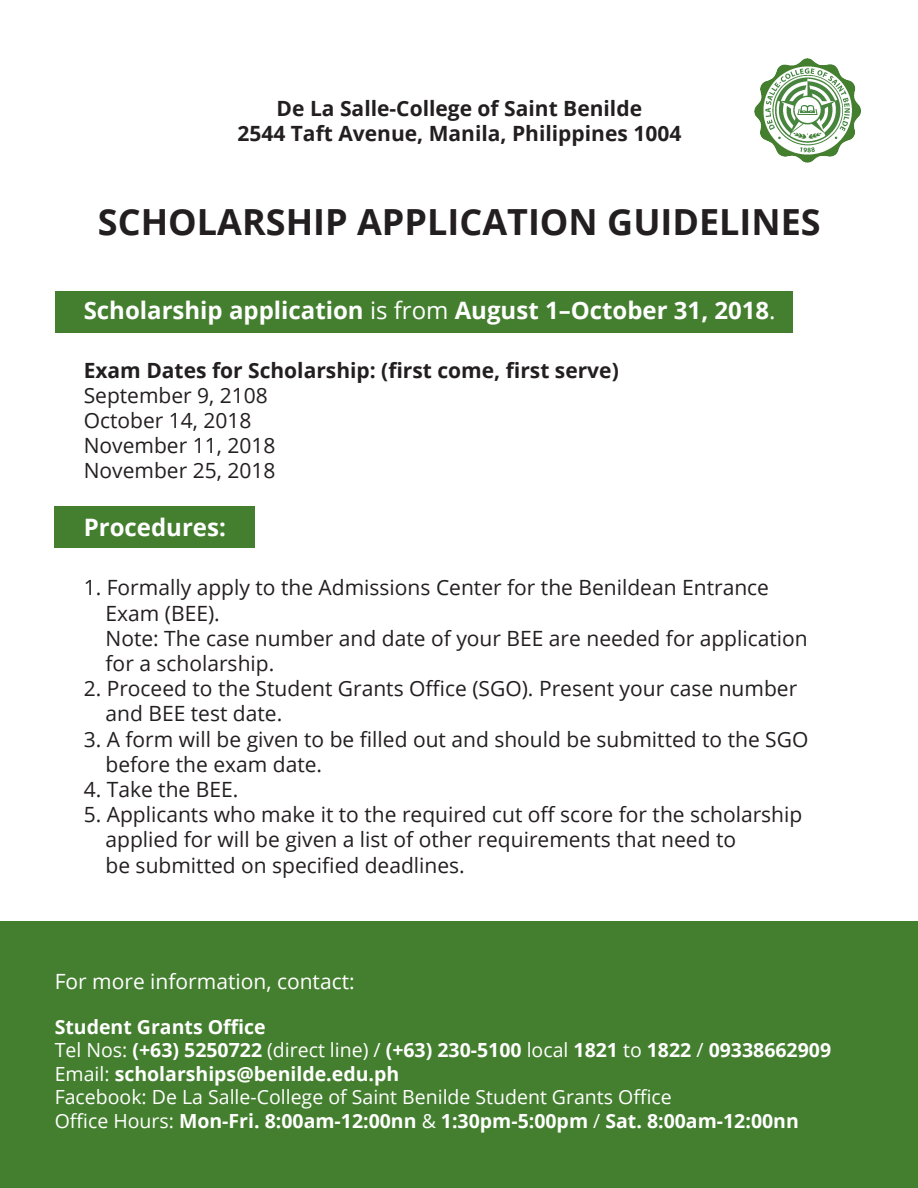
<style>
.page{position:relative;width:918px;height:1188px;background:#fff}
.page>*{position:absolute;margin:0;border:0;box-sizing:border-box;transform-origin:0 0}
.t1{font:700 36px "Open Sans";color:#231f20}
.t2{font:700 24px "Open Sans";color:#fff}
.t3{font:21px/25.2px "Open Sans";color:#231f20}
.t4{font:700 21px "Open Sans";color:#231f20}
.t5{font:21px "Open Sans";color:#fff}
.t6{font:700 19.5px "Open Sans";color:#fff}
.t7{font:19.5px "Open Sans";color:#fff}
.s1{font-weight:400}
</style>
<div class="page">
<div style="left:55px;top:507px;width:200px;height:41px;background:#447f2f"></div>
<div style="left:55px;top:291px;width:737px;height:41px;background:#447f2f"></div>
<div style="left:0;top:922px;width:918px;height:266px;background:#447f2f"></div>
<img style="left:754px;top:58px;width:107px;height:105px">
<p class="t4" style="left:277px;top:93px;width:367px">De La Salle-College of Saint Benilde</p>
<p class="t4" style="left:237px;top:119px;width:445px">2544 Taft Avenue, Manila, Philippines 1004</p>
<p class="t1" style="left:98px;top:196px;width:724px">SCHOLARSHIP APPLICATION GUIDELINES</p>
<p class="t2" style="left:84px;top:294px;width:694px">Scholarship application <span class="s1">is from</span> August 1–October 31, 2018<span class="s1">.</span></p>
<p class="t4" style="left:84px;top:355px;width:537px">Exam Dates for Scholarship: (first come, first serve)</p>
<p class="t3" style="left:84px;top:382px;width:186px">September 9, 2108</p>
<p class="t3" style="left:84px;top:407px;width:169px">October 14, 2018</p>
<p class="t3" style="left:84px;top:432px;width:193px">November 11, 2018</p>
<p class="t3" style="left:84px;top:458px;width:193px">November 25, 2018</p>
<p class="t2" style="left:84px;top:510px;width:144px">Procedures:</p>
<p class="t3" style="left:106px;top:575px;width:665px;text-indent:-22px">1. Formally apply to the Admissions Center for the Benildean Entrance<br>Exam (BEE).</p>
<p class="t3" style="left:106px;top:625px;width:704px">Note: The case number and date of your BEE are needed for application</p>
<p class="t3" style="left:106px;top:650px;width:170px">for a scholarship.</p>
<p class="t3" style="left:84px;top:675px;width:715px">2. Proceed to the Student Grants Office (SGO). Present your case number</p>
<p class="t3" style="left:106px;top:701px;width:178px">and BEE test date.</p>
<p class="t3" style="left:84px;top:726px;width:726px">3. A form will be given to be filled out and should be submitted to the SGO</p>
<p class="t3" style="left:106px;top:751px;width:218px">before the exam date.</p>
<p class="t3" style="left:84px;top:776px;width:156px">4. Take the BEE.</p>
<p class="t3" style="left:84px;top:801px;width:720px">5. Applicants who make it to the required cut off score for the scholarship</p>
<p class="t3" style="left:106px;top:827px;width:632px">applied for will be given a list of other requirements that need to</p>
<p class="t3" style="left:106px;top:852px;width:361px">be submitted on specified deadlines.</p>
<p class="t5" style="left:55px;top:967px;width:301px">For more information, contact:</p>
<p class="t6" style="left:55px;top:1013px;width:213px">Student Grants Office</p>
<p class="t6" style="left:55px;top:1037px;width:778px"><span class="s1">Tel Nos:</span> (+63) 5250722 <span class="s1">(direct line) /</span> (+63) 230-5100 <span class="s1">local</span> 1821 <span class="s1">to</span> 1822 <span class="s1">/</span> 09338662909</p>
<p class="t6" style="left:55px;top:1060px;width:346px"><span class="s1">Email:</span> scholarships@benilde.edu.ph</p>
<p class="t7" style="left:55px;top:1084px;width:619px">Facebook: De La Salle-College of Saint Benilde Student Grants Office</p>
<p class="t6" style="left:55px;top:1107px;width:746px"><span class="s1">Office Hours:</span> Mon-Fri. 8:00am-12:00nn <span class="s1">&amp;</span> 1:30pm-5:00pm <span class="s1">/</span> Sat. 8:00am-12:00nn</p>
</div>
